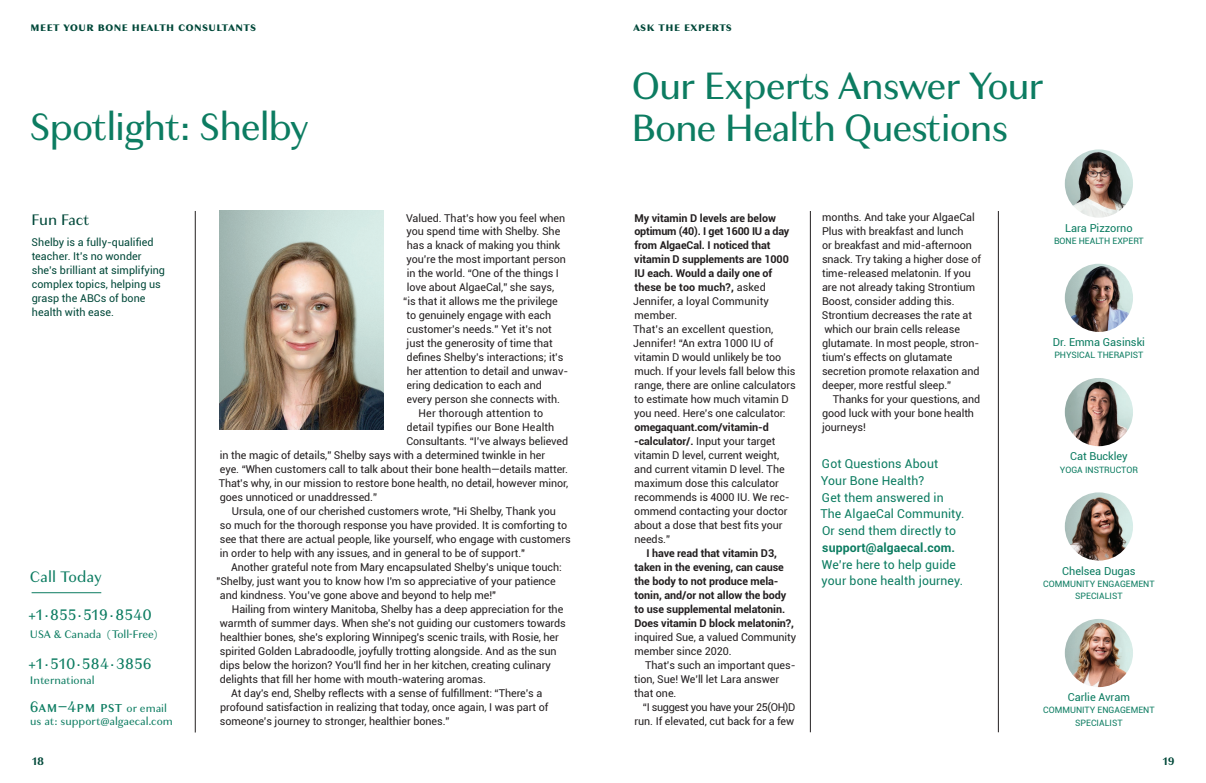
<style>
.page{position:relative;width:1206px;height:783px;background:#fff}
.page>*{position:absolute;margin:0;border:0;box-sizing:border-box;transform-origin:0 0}
.t1{font:40px/42px "Granville";letter-spacing:-.03em;color:#0c7c61}
.t2{font:16px "Granville";color:#0c7c61}
.t3{font:16px "Granville";letter-spacing:-.025em;color:#004839}
.t4{font:700 13.3px "Granville";letter-spacing:-.01em;color:#004839}
.t5{font:12.2px/16.7px "Roboto";letter-spacing:.01em;color:#0c7c61}
.t6{font:700 12.2px "Roboto";letter-spacing:.01em;color:#0c7c61}
.t7{font:11.5px "Granville";letter-spacing:-.005em;color:#0c7c61}
.t8{font:700 11.5px "Granville";color:#004839}
.t9{font:11px "Roboto";color:#0c7c61}
.t10{font:10.8px/14px "Roboto";letter-spacing:-.005em;color:#231f20}
.t11{font:700 10.8px/14px "Roboto";letter-spacing:-.005em;color:#231f20}
.t12{font:10.8px/14px "Roboto";letter-spacing:.005em;color:#004839}
.t13{font:8.8px/12.1px "Roboto";color:#0c7c61;text-align:center}
.s1{font-size:11.5px}
.s2{font-weight:700}
</style>
<div class="page">
<hr style="left:810px;top:211px;width:1px;height:521px;background:#231f20">
<hr style="left:998px;top:211px;width:1px;height:521px;background:#231f20">
<hr style="left:195px;top:211px;width:1px;height:522px;background:#231f20">
<hr style="left:32px;top:593px;width:69px;height:1px;background:#0c7c61">
<img style="left:219px;top:211px;width:164px;height:218px">
<img style="left:1065px;top:149px;width:68px;height:69px;border-radius:34px">
<img style="left:1065px;top:264px;width:68px;height:68px;border-radius:34px">
<img style="left:1065px;top:492px;width:68px;height:69px;border-radius:34px">
<img style="left:1065px;top:378px;width:68px;height:68px;border-radius:34px">
<img style="left:1065px;top:619px;width:68px;height:68px;border-radius:34px">
<p class="t4" style="left:30px;top:18px;width:228px">meet your bone health consultants</p>
<p class="t4" style="left:633px;top:18px;width:101px">ask the experts</p>
<h1 class="t1" style="left:29px;top:107px;width:282px">Spotlight: Shelby</h1>
<h2 class="t3" style="left:31px;top:209px;width:60px">Fun Fact</h2>
<p class="t12" style="left:32px;top:235px;width:135px">Shelby is a fully-qualified teacher. It's no wonder she’s brilliant at simplifying complex topics, helping us grasp the ABCs of bone health with ease.</p>
<h2 class="t2" style="left:30px;top:566px;width:73px">Call Today</h2>
<h2 class="t2" style="left:28px;top:605px;width:125px">+1·855·519·8540</h2>
<p class="t7" style="left:30px;top:627px;width:129px">USA &amp; Canada (Toll-Free)</p>
<h2 class="t2" style="left:28px;top:654px;width:125px">+1·510·584·3856</h2>
<p class="t7" style="left:30px;top:672px;width:66px">International</p>
<h2 class="t2" style="left:30px;top:696px;width:139px">6am–4pm pst <span class="s1">or email</span></h2>
<p class="t7" style="left:30px;top:714px;width:144px">us at: support@algaecal.com</p>
<p class="t10" style="left:406px;top:210px;width:160px">Valued. That’s how you feel when</p>
<p class="t10" style="left:406px;top:224px;width:155px">you spend time with Shelby. She</p>
<p class="t10" style="left:407px;top:238px;width:155px">has a knack of making you think</p>
<p class="t10" style="left:406px;top:252px;width:161px">you’re the most important person</p>
<p class="t10" style="left:407px;top:266px;width:154px">in the world. “One of the things I</p>
<p class="t10" style="left:407px;top:280px;width:149px">love about AlgaeCal,” she says,</p>
<p class="t10" style="left:403px;top:294px;width:156px">“is that it allows me the privilege</p>
<p class="t10" style="left:407px;top:308px;width:146px">to genuinely engage with each</p>
<p class="t10" style="left:407px;top:322px;width:147px">customer’s needs.” Yet it’s not</p>
<p class="t10" style="left:407px;top:336px;width:148px">just the generosity of time that</p>
<p class="t10" style="left:407px;top:350px;width:158px">defines Shelby’s interactions; it’s</p>
<p class="t10" style="left:407px;top:364px;width:163px">her attention to detail and unwav-</p>
<p class="t10" style="left:407px;top:378px;width:137px">ering dedication to each and</p>
<p class="t10" style="left:407px;top:392px;width:155px">every person she connects with.</p>
<p class="t10" style="left:419px;top:406px;width:126px">Her thorough attention to</p>
<p class="t10" style="left:407px;top:420px;width:149px">detail typifies our Bone Health</p>
<p class="t10" style="left:407px;top:434px;width:163px">Consultants. “I’ve always believed</p>
<p class="t10" style="left:220px;top:448px;width:327px">in the magic of details,” Shelby says with a determined twinkle in her</p>
<p class="t10" style="left:220px;top:462px;width:350px">eye. “When customers call to talk about their bone health—details matter.</p>
<p class="t10" style="left:219px;top:476px;width:351px">That’s why, in our mission to restore bone health, no detail, however minor,</p>
<p class="t10" style="left:220px;top:490px;width:159px">goes unnoticed or unaddressed.”</p>
<p class="t10" style="left:232px;top:504px;width:325px">Ursula, one of our cherished customers wrote, "Hi Shelby, Thank you</p>
<p class="t10" style="left:220px;top:518px;width:349px">so much for the thorough response you have provided. It is comforting to</p>
<p class="t10" style="left:220px;top:532px;width:352px">see that there are actual people, like yourself, who engage with customers</p>
<p class="t10" style="left:220px;top:546px;width:307px">in order to help with any issues, and in general to be of support."</p>
<p class="t10" style="left:231px;top:560px;width:332px">Another grateful note from Mary encapsulated Shelby’s unique touch:</p>
<p class="t10" style="left:217px;top:574px;width:341px">"Shelby, just want you to know how I'm so appreciative of your patience</p>
<p class="t10" style="left:220px;top:588px;width:278px">and kindness. You’ve gone above and beyond to help me!"</p>
<p class="t10" style="left:232px;top:602px;width:333px">Hailing from wintery Manitoba, Shelby has a deep appreciation for the</p>
<p class="t10" style="left:220px;top:616px;width:348px">warmth of summer days. When she's not guiding our customers towards</p>
<p class="t10" style="left:220px;top:630px;width:340px">healthier bones, she's exploring Winnipeg's scenic trails, with Rosie, her</p>
<p class="t10" style="left:220px;top:644px;width:338px">spirited Golden Labradoodle, joyfully trotting alongside. And as the sun</p>
<p class="t10" style="left:220px;top:658px;width:333px">dips below the horizon? You'll find her in her kitchen, creating culinary</p>
<p class="t10" style="left:220px;top:672px;width:268px">delights that fill her home with mouth-watering aromas.</p>
<p class="t10" style="left:231px;top:686px;width:313px">At day's end, Shelby reflects with a sense of fulfillment: “There’s a</p>
<p class="t10" style="left:220px;top:700px;width:330px">profound satisfaction in realizing that today, once again, I was part of</p>
<p class="t10" style="left:220px;top:714px;width:231px">someone’s journey to stronger, healthier bones.”</p>
<h1 class="t1" style="left:631px;top:66px;width:414px">Our Experts Answer Your<br>Bone Health Questions</h1>
<p class="t10" style="left:633px;top:210px;width:164px"><span class="s2">My vitamin D levels are below optimum (40). I get 1600 IU a day from AlgaeCal. I noticed that vitamin D supplements are 1000<br>IU each. Would a daily one of these be too much?,</span> asked<br>Jennifer, a loyal Community member.<br>That’s an excellent question,<br>Jennifer! “An extra 1000 IU of vitamin D would unlikely be too much. If your levels fall below this range, there are online calculators to estimate how much vitamin D you need. Here’s one calculator:</p>
<p class="t10" style="left:634px;top:420px;width:157px"><span class="s2">omegaquant.com/vitamin-d -calculator/.</span> Input your target vitamin D level, current weight, and current vitamin D level. The maximum dose this calculator recommends is 4000 IU. We rec&shy;ommend contacting your doctor about a dose that best fits your needs.”</p>
<p class="t11" style="left:635px;top:546px;width:161px;text-indent:12px">I have read that vitamin D3, taken in the evening, can cause the body to not produce mela&shy;tonin, and/or not allow the body to use supplemental melatonin.<br>Does vitamin D block melatonin?,</p>
<p class="t10" style="left:634px;top:630px;width:163px">inquired Sue, a valued Community member since 2020.</p>
<p class="t10" style="left:634px;top:658px;width:163px;text-indent:11px">That’s such an important ques&shy;tion, Sue! We’ll let Lara answer that one.</p>
<p class="t10" style="left:634px;top:700px;width:163px;text-align:right">“I suggest you have your 25(OH)D run. If elevated, cut back for a few</p>
<p class="t10" style="left:822px;top:210px;width:161px">months. And take your AlgaeCal<br>Plus with breakfast and lunch<br>or breakfast and mid-afternoon snack. Try taking a higher dose of time-released melatonin. If you are not already taking Strontium<br>Boost, consider adding this.<br>Strontium decreases the rate at which our brain cells release glutamate. In most people, stron&shy;tium's effects on glutamate secretion promote relaxation and deeper, more restful sleep.”</p>
<p class="t10" style="left:822px;top:392px;width:160px;text-indent:11px">Thanks for your questions, and good luck with your bone health journeys!</p>
<p class="t5" style="left:820px;top:455px;width:146px">Got Questions About<br>Your Bone Health?<br>Get them answered in<br>The AlgaeCal Community.<br>Or send them directly to</p>
<p class="t6" style="left:822px;top:539px;width:134px">support@algaecal.com.</p>
<p class="t5" style="left:822px;top:556px;width:143px">We’re here to help guide your bone health journey.</p>
<p class="t9" style="left:1065px;top:220px;width:69px">Lara Pizzorno</p>
<p class="t13" style="left:1054px;top:234px;width:91px">BONE HEALTH EXPERT</p>
<p class="t9" style="left:1053px;top:335px;width:94px">Dr. Emma Gasinski</p>
<p class="t13" style="left:1054px;top:349px;width:91px">PHYSICAL THERAPIST</p>
<p class="t9" style="left:1070px;top:449px;width:59px">Cat Buckley</p>
<p class="t13" style="left:1060px;top:463px;width:79px">YOGA INSTRUCTOR</p>
<p class="t9" style="left:1062px;top:563px;width:75px">Chelsea Dugas</p>
<p class="t13" style="left:1043px;top:577px;width:113px">COMMUNITY ENGAGEMENT<br>SPECIALIST</p>
<p class="t9" style="left:1068px;top:690px;width:64px">Carlie Avram</p>
<p class="t13" style="left:1043px;top:704px;width:113px">COMMUNITY ENGAGEMENT<br>SPECIALIST</p>
<p class="t8" style="left:32px;top:753px;width:14px">18</p>
<p class="t8" style="left:1162px;top:753px;width:14px">19</p>
</div>
